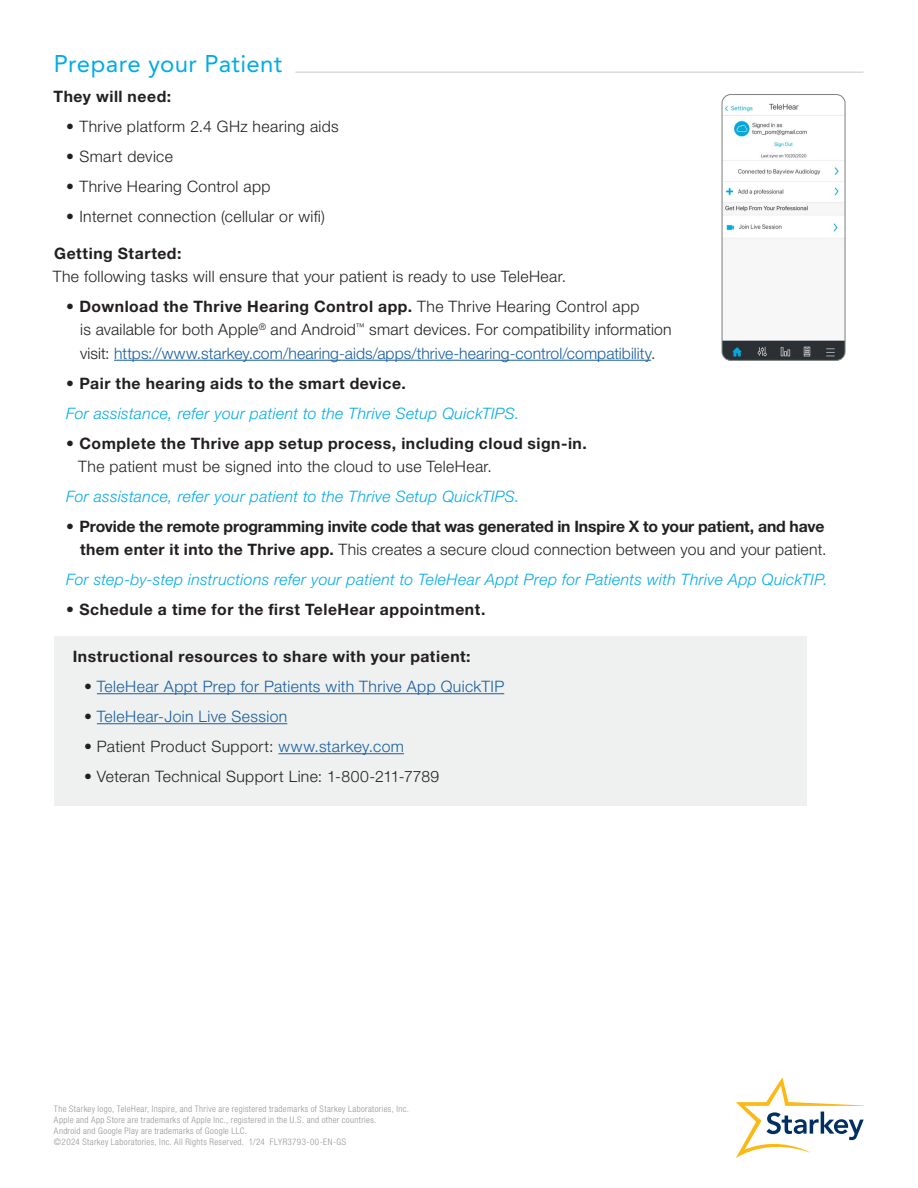
<style>
.page{position:relative;width:918px;height:1188px;background:#fff}
.page>*{position:absolute;margin:0;border:0;box-sizing:border-box;transform-origin:0 0}
.Section_Header{font:24px "Avenir LT Std";letter-spacing:.015em;color:#00abe7}
.Body_Copy{font:300 15.75px/23.2px "Helvetica Neue LT Std";letter-spacing:.02em;color:#231f20}
.Body_Copy-2{font:700 15.75px/23.2px "Helvetica Neue LT Std";letter-spacing:.03em;color:#231f20}
.Bullets_Span_Columns{font:italic 300 15.75px "Helvetica Neue LT Std";letter-spacing:.02em;color:#00abe7}
.Body_Copy-3{font:700 15.75px/23.2px "Helvetica Neue LT Std";letter-spacing:-.005em;color:#231f20;text-align:right}
.Body_Copy-4{font:300 15.75px "Helvetica Neue LT Std";letter-spacing:.025em;color:#175d9e}
.Copyright_and_Legal{font:300 condensed 9px/10.8px "Helvetica Neue LT Std";letter-spacing:.04em;color:#939598}
.s1{font-weight:700}
.s2{color:#175d9e}
.s3{font-weight:300}
.s4{color:#231f20}
</style>
<div class="page">
<svg style="left:736px;top:1077px;width:128px;height:81px"></svg>
<hr style="left:295px;top:72px;width:569px;height:1px;background:#c8c9c9">
<hr style="left:114px;top:360px;width:537px;height:1px;background:#175d9e">
<div style="left:54px;top:637px;width:753px;height:169px;background:#eff1f0"></div>
<hr style="left:97px;top:693px;width:407px;height:1px;background:#175d9e">
<hr style="left:97px;top:723px;width:190px;height:1px;background:#175d9e">
<hr style="left:278px;top:753px;width:126px;height:1px;background:#175d9e">
<img style="left:722px;top:103px;width:123px;height:257px">
<div style="left:722px;top:94px;width:123px;height:267px;border:1px solid #7b8080;border-radius:9px"></div>
<p class="Section_Header" style="left:54px;top:50px;width:230px">Prepare your Patient</p>
<p class="Body_Copy-2" style="left:54px;top:85px;width:119px">They will need:</p>
<p class="Body_Copy" style="left:66px;top:115px;width:274px">• Thrive platform 2.4 GHz hearing aids</p>
<p class="Body_Copy" style="left:66px;top:145px;width:109px">• Smart device</p>
<p class="Body_Copy" style="left:66px;top:175px;width:206px">• Thrive Hearing Control app</p>
<p class="Body_Copy" style="left:66px;top:205px;width:260px">• Internet connection (cellular or wifi)</p>
<p class="Body_Copy" style="left:53px;top:241px;width:515px"><span class="s1">Getting Started:<br></span>The following tasks will ensure that your patient is ready to use TeleHear.</p>
<p class="Body_Copy" style="left:80px;top:295px;width:593px;text-indent:-14px"><span class="s1">• Download the Thrive Hearing Control app.</span> The Thrive Hearing Control app<br>is available for both Apple<sup>®</sup> and Android<sup>™</sup> smart devices. For compatibility information visit: <span class="s2">https://www.starkey.com/hearing-aids/apps/thrive-hearing-control/compatibility</span>.</p>
<p class="Body_Copy-2" style="left:66px;top:371px;width:341px">• Pair the hearing aids to the smart device.</p>
<p class="Bullets_Span_Columns" style="left:66px;top:404px;width:455px">For assistance, refer your patient to the Thrive Setup QuickTIPS.</p>
<p class="Body_Copy-2" style="left:78px;top:431px;width:510px;text-indent:-12px">• Complete the Thrive app setup process, including cloud sign-in.<br><span class="s3">The patient must be signed into the cloud to use TeleHear.</span></p>
<p class="Bullets_Span_Columns" style="left:66px;top:487px;width:455px">For assistance, refer your patient to the Thrive Setup QuickTIPS.</p>
<p class="Body_Copy-3" style="left:66px;top:514px;width:762px">• Provide the remote programming invite code that was generated in Inspire X to your patient, and have them enter it into the Thrive app. <span class="s3">This creates a secure cloud connection between you and your patient.</span></p>
<p class="Bullets_Span_Columns" style="left:66px;top:570px;width:764px">For step-by-step instructions refer your patient to TeleHear Appt Prep for Patients with Thrive App QuickTIP.</p>
<p class="Body_Copy-2" style="left:66px;top:598px;width:421px">• Schedule a time for the first TeleHear appointment.</p>
<p class="Body_Copy-2" style="left:73px;top:645px;width:399px">Instructional resources to share with your patient:</p>
<p class="Body_Copy-4" style="left:84px;top:677px;width:422px"><span class="s4">•</span> TeleHear Appt Prep for Patients with Thrive App QuickTIP</p>
<p class="Body_Copy-4" style="left:84px;top:707px;width:205px"><span class="s4">•</span> TeleHear-Join Live Session</p>
<p class="Body_Copy" style="left:84px;top:735px;width:321px">• Patient Product Support: <span class="s2">www.starkey.com</span></p>
<p class="Body_Copy" style="left:84px;top:765px;width:357px">• Veteran Technical Support Line: 1-800-211-7789</p>
<p class="Copyright_and_Legal" style="left:54px;top:1104px;width:356px">The Starkey logo, TeleHear, Inspire, and Thrive are registered trademarks of Starkey Laboratories, Inc.<br>Apple and App Store are trademarks of Apple Inc., registered in the U.S. and other countries.<br>Android and Google Play are trademarks of Google LLC.<br>©2024 Starkey Laboratories, Inc. All Rights Reserved. 1/24 FLYR3793-00-EN-GS</p>
</div>
